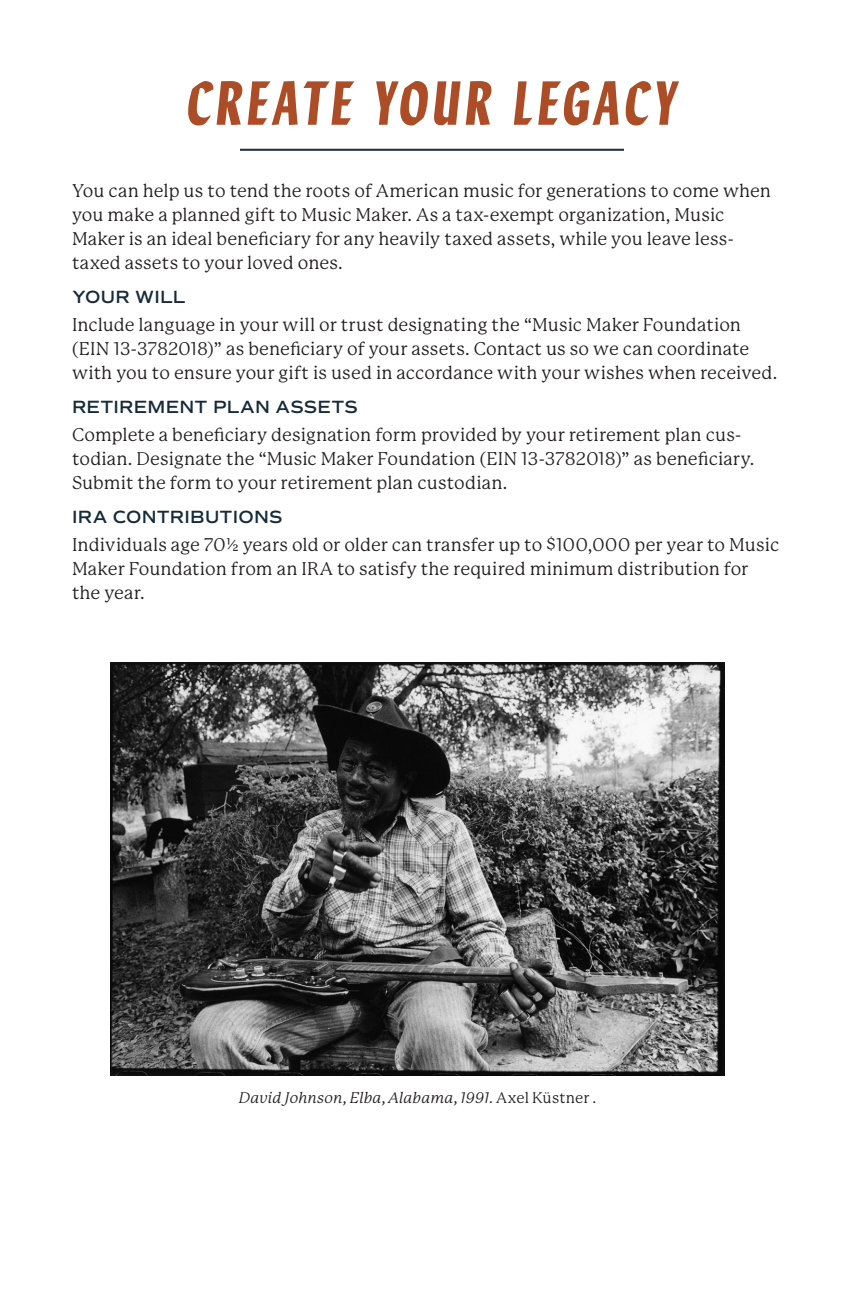
<style>
.page{position:relative;width:864px;height:1296px;background:#fff}
.page>*{position:absolute;margin:0;border:0;box-sizing:border-box;transform-origin:0 0}
.Header_with_rule_under{font:italic 700 62px "Lydia Condensed";letter-spacing:.055em;color:#ad4d27}
.Text_RR{font:18px/24px "P22 Mackinac Pro";letter-spacing:.005em;color:#231f20}
.AD_subhead{font:600 18px "Commuters Sans";letter-spacing:.015em;color:#162a38}
.t1{font:italic 15px "P22 Mackinac Pro";letter-spacing:.01em;color:#231f20}
.s1{font-style:normal}
</style>
<div class="page">
<hr style="left:240px;top:149px;width:384px;height:2px;background:#162a38">
<img style="left:110px;top:662px;width:615px;height:413px">
<p class="Header_with_rule_under" style="left:187px;top:58px;width:491px">CREATE YOUR LEGACY</p>
<p class="Text_RR" style="left:72px;top:179px;width:700px">You can help us to tend the roots of American music for generations to come when you make a planned gift to Music Maker. As a tax-exempt organization, Music Maker is an ideal beneficiary for any heavily taxed assets, while you leave less&shy;taxed assets to your loved ones.</p>
<p class="AD_subhead" style="left:72px;top:286px;width:115px">YOUR WILL</p>
<p class="Text_RR" style="left:72px;top:313px;width:707px">Include language in your will or trust designating the “Music Maker Foundation (EIN 13-3782018)” as beneficiary of your assets. Contact us so we can coordinate with you to ensure your gift is used in accordance with your wishes when received.</p>
<p class="AD_subhead" style="left:72px;top:396px;width:287px">RETIREMENT PLAN ASSETS</p>
<p class="Text_RR" style="left:72px;top:423px;width:684px">Complete a beneficiary designation form provided by your retirement plan cus&shy;todian. Designate the “Music Maker Foundation (EIN 13-3782018)” as beneficiary.<br>Submit the form to your retirement plan custodian.</p>
<p class="AD_subhead" style="left:72px;top:506px;width:212px">IRA CONTRIBUTIONS</p>
<p class="Text_RR" style="left:72px;top:533px;width:709px">Individuals age 70½ years old or older can transfer up to $100,000 per year to Music<br>Maker Foundation from an IRA to satisfy the required minimum distribution for the year.</p>
<p class="t1" style="left:239px;top:1089px;width:359px">David Johnson, Elba, Alabama, 1991. <span class="s1">Axel Küstner .</span></p>
</div>
